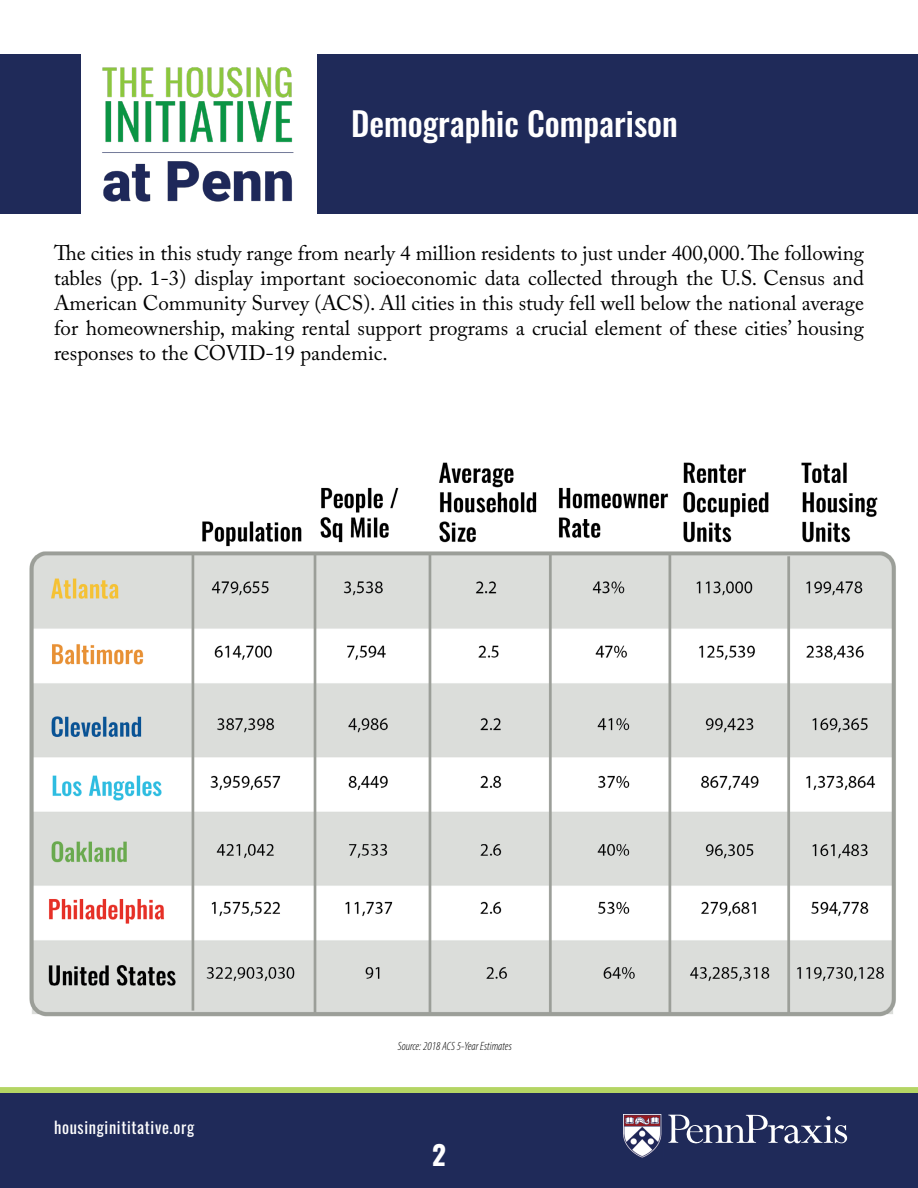
<style>
.page{position:relative;width:918px;height:1188px;background:#fff}
.page>*{position:absolute;margin:0;border:0;box-sizing:border-box;transform-origin:0 0}
.t1{font:500 33px "Oswald";color:#fff}
.t2{font:700 27px "Oswald";color:#fff}
.t3{font:21px/25.2px "Adobe Caslon Pro";color:#000;text-align:justify}
.t4{font:16.5px "Oswald";letter-spacing:.04em;color:#fff}
.t5{font:italic 300 condensed 12px "Myriad Pro";color:#000}
</style>
<div class="page">
<div style="left:318px;top:54px;width:600px;height:160px;background:#1f2a59"></div>
<div style="left:0;top:54px;width:81px;height:160px;background:#1f2a59"></div>
<div style="left:0;top:1087px;width:918px;height:6px;background:#b4d564"></div>
<div style="left:0;top:1093px;width:918px;height:95px;background:#1f2a59"></div>
<img style="left:102px;top:67px;width:192px;height:135px">
<svg style="left:668px;top:1115px;width:179px;height:29px"></svg>
<img style="left:623px;top:1115px;width:39px;height:43px">
<img style="left:29px;top:462px;width:867px;height:555px">
<h1 class="t1" style="left:351px;top:106px;width:328px">Demographic Comparison</h1>
<p class="t3" style="left:54px;top:240px;width:812px">The cities in this study range from nearly 4 million residents to just under 400,000. The following tables (pp. 1-3) display important socioeconomic data collected through the U.S. Census and American Community Survey (ACS). All cities in this study fell well below the national average for homeownership, making rental support programs a crucial element of these cities’ housing responses to the COVID-19 pandemic.</p>
<p class="t4" style="left:54px;top:1113px;width:142px">housinginititative.org</p>
<p class="t5" style="left:398px;top:1039px;width:115px">Source: 2018 ACS 5-Year Estimates</p>
<p class="t2" style="left:432px;top:1141px;width:15px">2</p>
</div>
